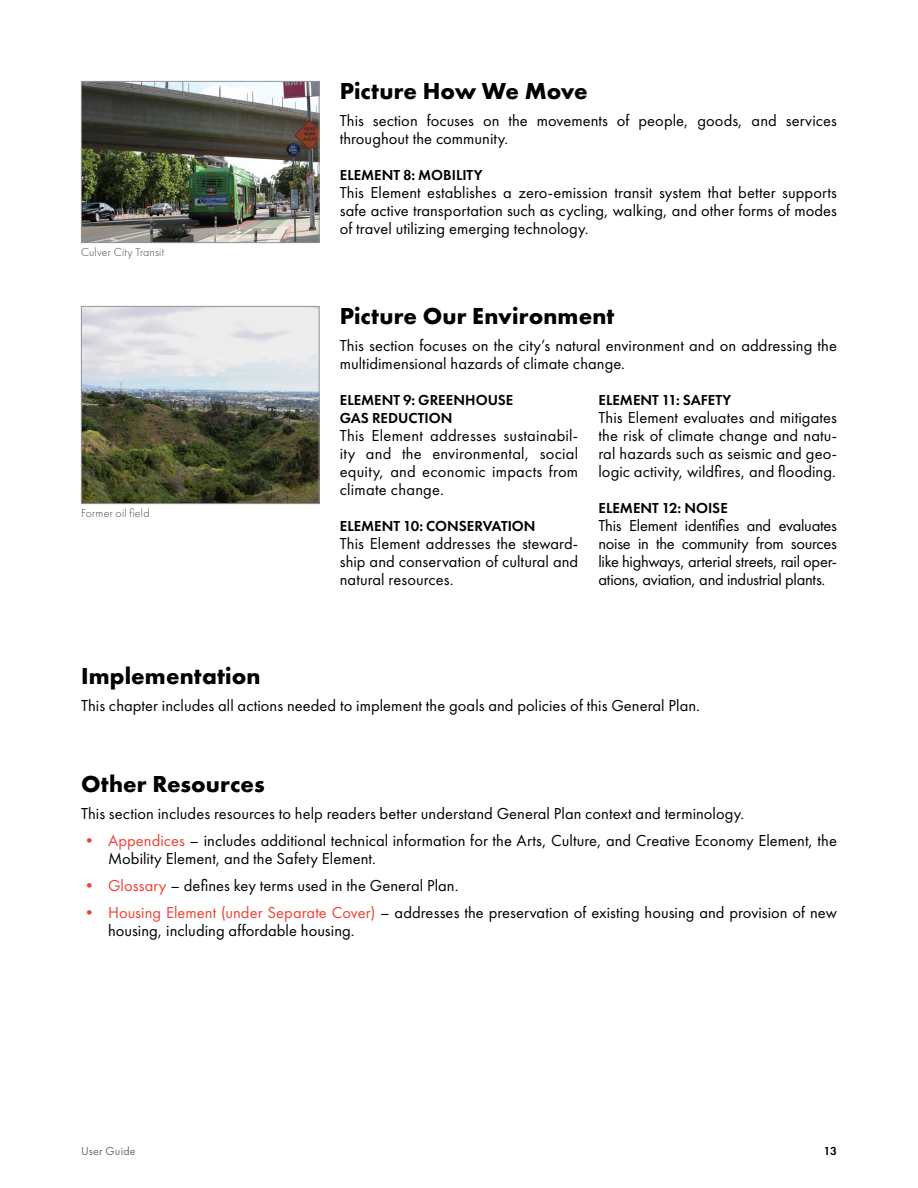
<style>
.page{position:relative;width:918px;height:1188px;background:#fff}
.page>*{position:absolute;margin:0;border:0;box-sizing:border-box;transform-origin:0 0}
.Header_2{font:700 24px "Futura PT";letter-spacing:.005em;color:#000}
.Body_Copy{font:16.5px/18px "Futura PT";letter-spacing:.005em;color:#000;text-align:justify}
.Header_4{font:600 15px/18px "Futura PT";color:#000}
.Image_Source{font:300 12px "Futura PT";letter-spacing:.015em;color:#3f474a}
.t1{font:12px "Futura PT";letter-spacing:.015em;color:#696f72}
.t2{font:600 12px "Futura PT";color:#000}
.s1{color:#ef4136}
</style>
<div class="page">
<img style="left:83px;top:83px;width:235px;height:158px">
<div style="left:81px;top:81px;width:239px;height:162px;border:1px solid #939598"></div>
<img style="left:83px;top:308px;width:235px;height:194px">
<div style="left:81px;top:306px;width:239px;height:198px;border:1px solid #939598"></div>
<p class="Image_Source" style="left:81px;top:245px;width:85px">Culver City Transit</p>
<p class="Image_Source" style="left:81px;top:506px;width:70px">Former oil field</p>
<h2 class="Header_2" style="left:340px;top:76px;width:250px">Picture How We Move</h2>
<p class="Body_Copy" style="left:340px;top:111px;width:499px">This section focuses on the movements of people, goods, and services throughout the community.</p>
<h4 class="Header_4" style="left:340px;top:166px;width:144px">ELEMENT 8: MOBILITY</h4>
<p class="Body_Copy" style="left:340px;top:183px;width:499px">This Element establishes a zero-emission transit system that better supports safe active transportation such as cycling, walking, and other forms of modes of travel utilizing emerging technology.</p>
<h2 class="Header_2" style="left:340px;top:301px;width:276px">Picture Our Environment</h2>
<p class="Body_Copy" style="left:340px;top:336px;width:499px">This section focuses on the city’s natural environment and on addressing the multidimensional hazards of climate change.</p>
<h4 class="Header_4" style="left:340px;top:391px;width:175px">ELEMENT 9: GREENHOUSE<br>GAS REDUCTION</h4>
<p class="Body_Copy" style="left:340px;top:426px;width:240px">This Element addresses sustainabil&shy;ity and the environmental, social equity, and economic impacts from climate change.</p>
<h4 class="Header_4" style="left:340px;top:517px;width:197px">ELEMENT 10: CONSERVATION</h4>
<p class="Body_Copy" style="left:340px;top:534px;width:240px">This Element addresses the steward&shy;ship and conservation of cultural and natural resources.</p>
<h4 class="Header_4" style="left:599px;top:391px;width:134px">ELEMENT 11: SAFETY</h4>
<p class="Body_Copy" style="left:598px;top:408px;width:240px">This Element evaluates and mitigates the risk of climate change and natu&shy;ral hazards such as seismic and geo&shy;logic activity, wildfires, and flooding.</p>
<h4 class="Header_4" style="left:599px;top:499px;width:131px">ELEMENT 12: NOISE</h4>
<p class="Body_Copy" style="left:598px;top:516px;width:240px">This Element identifies and evaluates noise in the community from sources like highways, arterial streets, rail oper&shy;ations, aviation, and industrial plants.</p>
<h2 class="Header_2" style="left:81px;top:661px;width:181px">Implementation</h2>
<p class="Body_Copy" style="left:81px;top:696px;width:620px">This chapter includes all actions needed to implement the goals and policies of this General Plan.</p>
<h2 class="Header_2" style="left:81px;top:769px;width:185px">Other Resources</h2>
<p class="Body_Copy" style="left:81px;top:804px;width:665px">This section includes resources to help readers better understand General Plan context and terminology.</p>
<p class="Body_Copy" style="left:108px;top:831px;width:731px;text-indent:-27px"><span class="s1">• Appendices</span> – includes additional technical information for the Arts, Culture, and Creative Economy Element, the<br>Mobility Element, and the Safety Element.</p>
<p class="Body_Copy" style="left:81px;top:876px;width:379px"><span class="s1">• Glossary</span> – defines key terms used in the General Plan.</p>
<p class="Body_Copy" style="left:108px;top:903px;width:731px;text-indent:-27px"><span class="s1">• Housing Element (under Separate Cover)</span> – addresses the preservation of existing housing and provision of new housing, including affordable housing.</p>
<p class="t1" style="left:81px;top:1143px;width:56px">User Guide</p>
<p class="t2" style="left:824px;top:1143px;width:15px">13</p>
</div>
